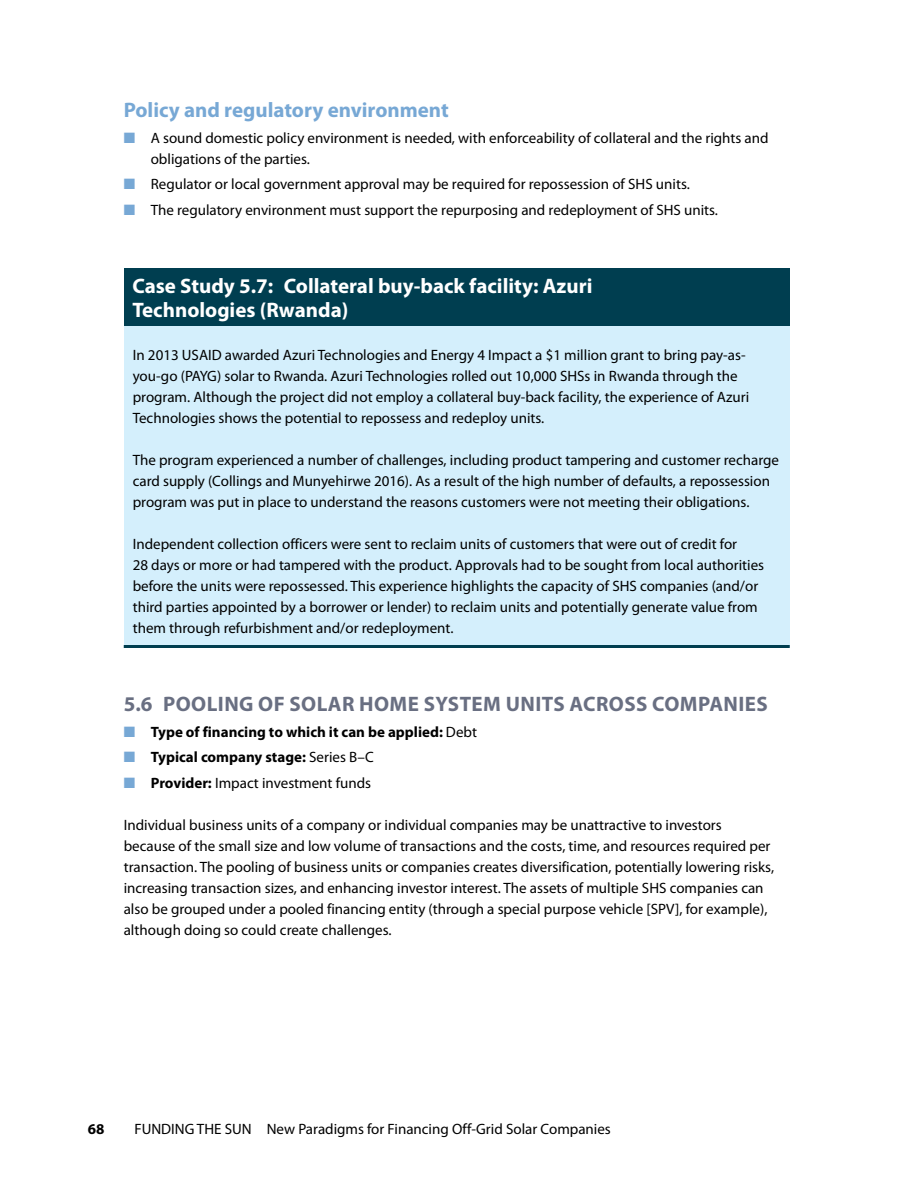
<style>
.page{position:relative;width:918px;height:1188px;background:#fff}
.page>*{position:absolute;margin:0;border:0;box-sizing:border-box;transform-origin:0 0}
.t1{font:700 21px/24px "Myriad Pro";color:#fff}
.t2{font:700 21px "Myriad Pro";letter-spacing:.02em;color:#696f82}
.t3{font:700 21px "Myriad Pro";color:#77a8d5}
.t4{font:15px/21px "Myriad Pro";color:#000}
.t5{font:700 15px "Myriad Pro";color:#000}
.s1{color:#77a8d5}
.s2{font-weight:400}
.s3{font-weight:700}
</style>
<div class="page">
<div style="left:124px;top:300px;width:666px;height:347px;background:#d4effc"></div>
<div style="left:124px;top:269px;width:666px;height:57px;background:#003e50"></div>
<hr style="left:124px;top:645px;width:666px;height:3px;background:#003e50">
<h1 class="t3" style="left:124px;top:98px;width:327px">Policy and regulatory environment</h1>
<p class="t4" style="left:151px;top:127px;width:619px;text-indent:-27px"><span class="s1">■</span> A sound domestic policy environment is needed, with enforceability of collateral and the rights and obligations of the parties.</p>
<p class="t4" style="left:124px;top:174px;width:568px"><span class="s1">■</span> Regulator or local government approval may be required for repossession of SHS units.</p>
<p class="t4" style="left:124px;top:199px;width:596px"><span class="s1">■</span> The regulatory environment must support the repurposing and redeployment of SHS units.</p>
<h1 class="t1" style="left:132px;top:274px;width:462px">Case Study 5.7: Collateral buy-back facility: Azuri<br>Technologies (Rwanda)</h1>
<p class="t4" style="left:133px;top:345px;width:618px">In 2013 USAID awarded Azuri Technologies and Energy 4 Impact a $1 million grant to bring pay-as&shy;you-go (PAYG) solar to Rwanda. Azuri Technologies rolled out 10,000 SHSs in Rwanda through the program. Although the project did not employ a collateral buy-back facility, the experience of Azuri Technologies shows the potential to repossess and redeploy units.</p>
<p class="t4" style="left:133px;top:450px;width:648px">The program experienced a number of challenges, including product tampering and customer recharge card supply (Collings and Munyehirwe 2016). As a result of the high number of defaults, a repossession program was put in place to understand the reasons customers were not meeting their obligations.</p>
<p class="t4" style="left:133px;top:534px;width:633px">Independent collection officers were sent to reclaim units of customers that were out of credit for<br>28 days or more or had tampered with the product. Approvals had to be sought from local authorities before the units were repossessed. This experience highlights the capacity of SHS companies (and/or third parties appointed by a borrower or lender) to reclaim units and potentially generate value from them through refurbishment and/or redeployment.</p>
<h1 class="t2" style="left:124px;top:692px;width:646px">5.6 POOLING OF SOLAR HOME SYSTEM UNITS ACROSS COMPANIES</h1>
<p class="t5" style="left:124px;top:723px;width:355px"><span class="s1">■</span> Type of financing to which it can be applied: <span class="s2">Debt</span></p>
<p class="t5" style="left:124px;top:749px;width:252px"><span class="s1">■</span> Typical company stage: <span class="s2">Series B–C</span></p>
<p class="t4" style="left:124px;top:772px;width:249px"><span class="s1">■</span> <span class="s3">Provider:</span> Impact investment funds</p>
<p class="t4" style="left:124px;top:814px;width:652px">Individual business units of a company or individual companies may be unattractive to investors because of the small size and low volume of transactions and the costs, time, and resources required per transaction. The pooling of business units or companies creates diversification, potentially lowering risks, increasing transaction sizes, and enhancing investor interest. The assets of multiple SHS companies can also be grouped under a pooled financing entity (through a special purpose vehicle [SPV], for example), although doing so could create challenges.</p>
<p class="t5" style="left:88px;top:1121px;width:18px">68</p>
<p class="t4" style="left:134px;top:1119px;width:478px">FUNDING THE SUN New Paradigms for Financing Off-Grid Solar Companies</p>
</div>
